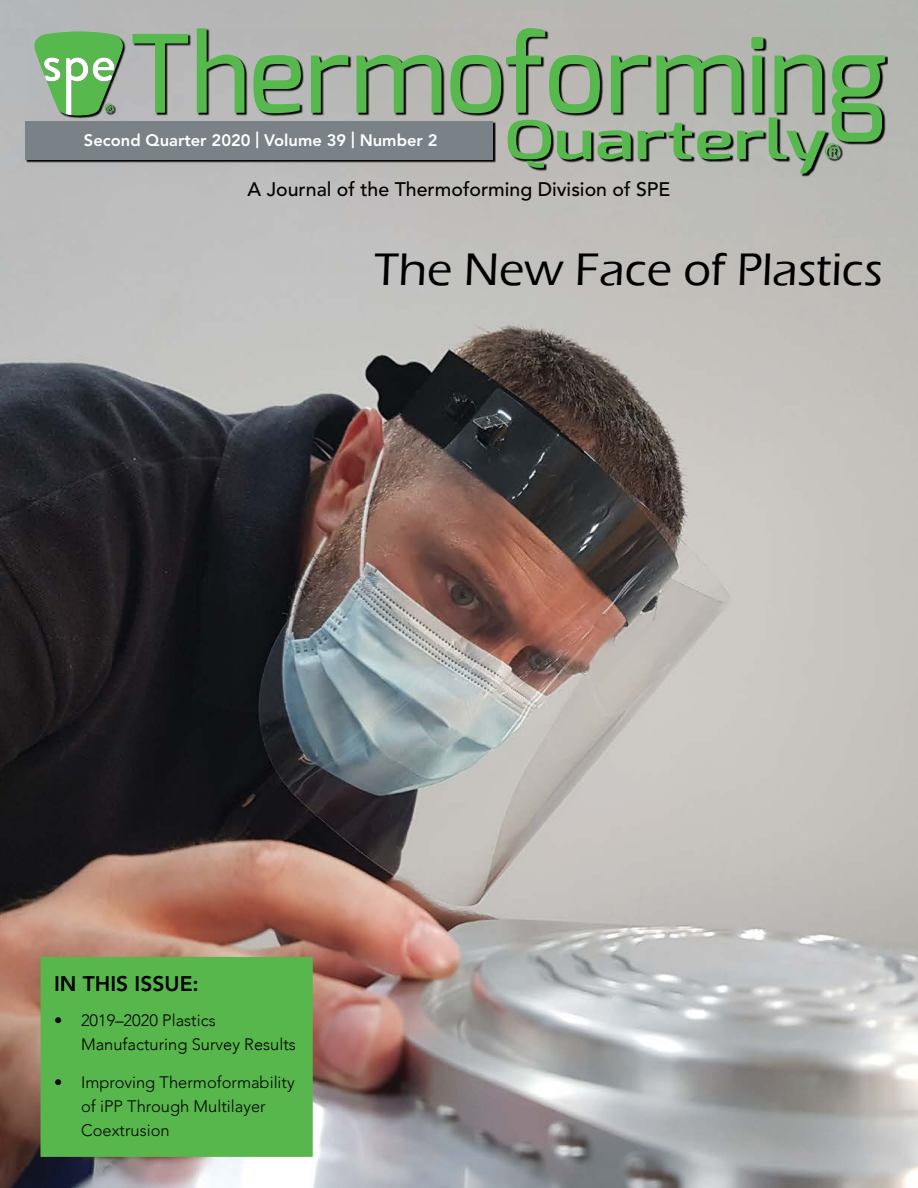
<style>
.page{position:relative;width:918px;height:1188px;background:#fff}
.page>*{position:absolute;margin:0;border:0;box-sizing:border-box;transform-origin:0 0}
.Default{font:500 46.95px "Eras ITC";color:#000}
.t1{font:800 21px "Avenir LT Std";color:#000}
.t2{font:500 19.5px "Avenir LT Std";color:#000}
.t3{font:300 16.5px/24px "Avenir LT Std";color:#000}
.t4{font:300 16.5px/24px "Avenir";color:#000}
.t5{font:800 16.5px "Avenir LT Std";color:#fff}
</style>
<div class="page">
<img style="left:0;top:0;width:918px;height:1188px">
<svg style="left:26px;top:29px;width:862px;height:147px;background:#acacaa"></svg>
<div style="left:25px;top:121px;width:468px;height:39px;background:#7a8287"></div>
<svg style="left:132px;top:34px;width:56px;height:79px;background:#94af92"></svg>
<svg style="left:197px;top:28px;width:47px;height:85px;background:#88ae84"></svg>
<svg style="left:253px;top:55px;width:48px;height:58px;background:#74a96e"></svg>
<svg style="left:311px;top:55px;width:37px;height:58px;background:#85aa81"></svg>
<svg style="left:356px;top:55px;width:86px;height:58px;background:#82ab7b"></svg>
<svg style="left:450px;top:28px;width:150px;height:85px;background:#8fad88"></svg>
<svg style="left:611px;top:55px;width:37px;height:58px;background:#85a87e"></svg>
<svg style="left:656px;top:55px;width:85px;height:58px;background:#81ab7b"></svg>
<svg style="left:751px;top:37px;width:12px;height:76px"></svg>
<svg style="left:508px;top:120px;width:43px;height:49px;background:#7ba474"></svg>
<svg style="left:557px;top:131px;width:34px;height:29px"></svg>
<svg style="left:597px;top:130px;width:34px;height:29px"></svg>
<svg style="left:638px;top:123px;width:93px;height:36px;background:#7ea778"></svg>
<svg style="left:737px;top:131px;width:26px;height:28px"></svg>
<svg style="left:769px;top:55px;width:116px;height:118px;background:#82a67d"></svg>
<svg style="left:34px;top:31px;width:89px;height:85px;background:#81ba7c"></svg>
<div style="left:40px;top:957px;width:273px;height:200px;background:#58b74c;border:2px solid #58b74c"></div>
<p class="t5" style="left:84px;top:130px;width:355px">Second Quarter 2020 | Volume 39 | Number 2</p>
<p class="t2" style="left:248px;top:178px;width:424px">A Journal of the Thermoforming Division of SPE</p>
<p class="Default" style="left:374px;top:243px;width:510px">The New Face of Plastics</p>
<p class="t1" style="left:54px;top:972px;width:146px">IN THIS ISSUE:</p>
<p class="t4" style="left:81px;top:1009px;width:216px;text-indent:-27px">• 2019–2020 Plastics<br>Manufacturing Survey Results</p>
<p class="t3" style="left:81px;top:1070px;width:215px;text-indent:-27px">• Improving Thermoformability of iPP Through Multilayer<br>Coextrusion</p>
</div>
